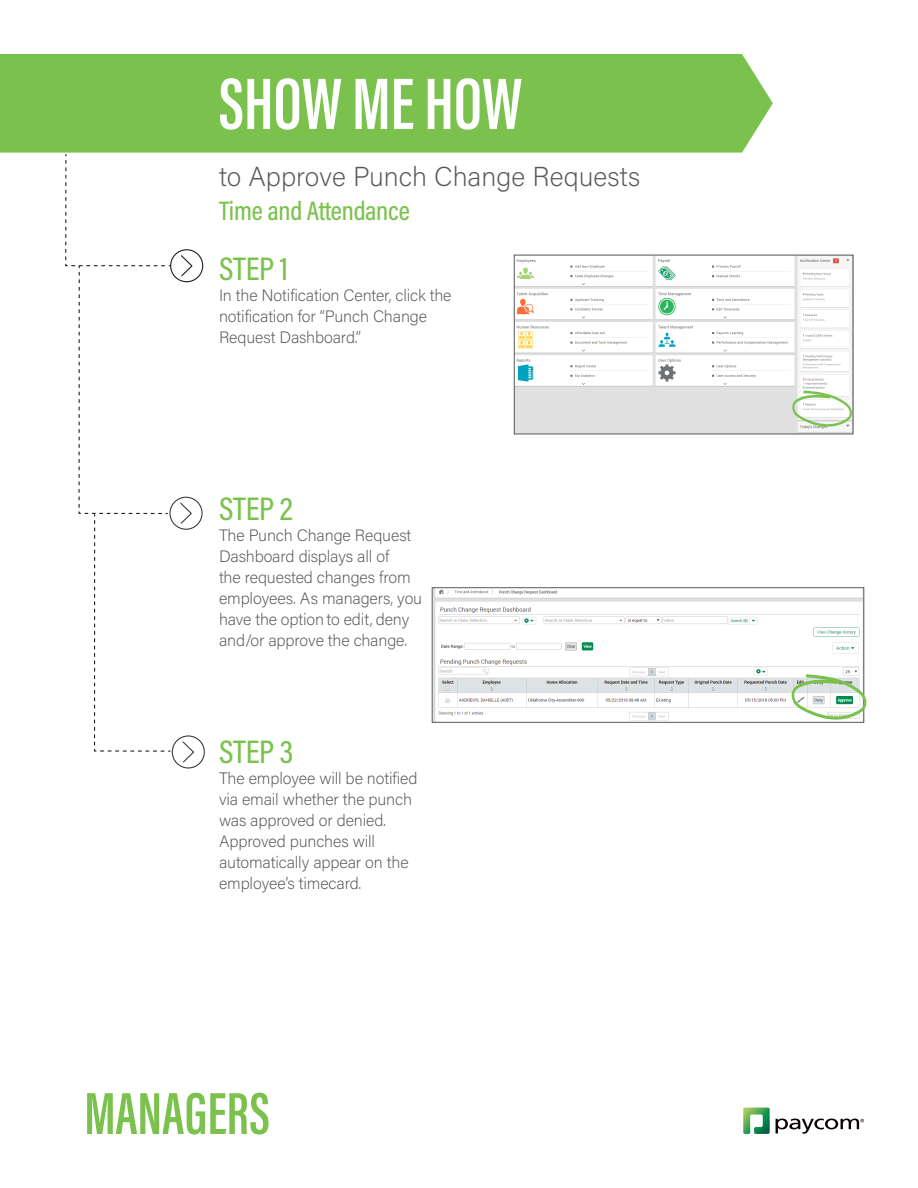
<style>
.page{position:relative;width:918px;height:1188px;background:#fff}
.page>*{position:absolute;margin:0;border:0;box-sizing:border-box;transform-origin:0 0}
.t1{font:600 75px "Acumin Pro Extra Cond";color:#fff}
.t2{font:600 61.05px "Acumin Pro Extra Cond";color:#7ac24d}
.t3{font:500 33px "Acumin Pro Cond";letter-spacing:-.005em;color:#7ac24d}
.t4{font:200 27.3px "Acumin Pro";color:#57585a}
.t5{font:500 27px "Acumin Pro Cond";letter-spacing:-.01em;color:#7ac24d}
.t6{font:200 16.5px/21px "Acumin Pro";letter-spacing:-.01em;color:#57585a}
</style>
<div class="page">
<div style="left:0;top:54px;width:773px;height:99px;background:#7ac24d"></div>
<svg style="left:743px;top:1108px;width:27px;height:26px"></svg>
<svg style="left:776px;top:1119px;width:88px;height:15px"></svg>
<img style="left:516px;top:257px;width:335px;height:175px">
<div style="left:170px;top:249px;width:33px;height:33px;border:1px solid #231f20;border-radius:50%"></div>
<svg style="left:181px;top:255px;width:12px;height:22px"></svg>
<div style="left:169px;top:497px;width:34px;height:33px;border:1px solid #3e3e3f;border-radius:50%"></div>
<svg style="left:180px;top:502px;width:12px;height:22px"></svg>
<svg style="left:791px;top:390px;width:62px;height:39px"></svg>
<svg style="left:65px;top:154px;width:107px;height:598px"></svg>
<svg style="left:172px;top:736px;width:32px;height:32px"></svg>
<div style="left:172px;top:735px;width:33px;height:34px;border:1px solid #3e3e3f;border-radius:50%"></div>
<svg style="left:181px;top:740px;width:14px;height:24px"></svg>
<img style="left:434px;top:590px;width:428px;height:131px">
<div style="left:432px;top:588px;width:432px;height:135px;border:1px solid #57585a"></div>
<svg style="left:790px;top:674px;width:77px;height:48px"></svg>
<p class="t1" style="left:219px;top:58px;width:305px">SHOW ME HOW</p>
<p class="t4" style="left:219px;top:158px;width:423px">to Approve Punch Change Requests</p>
<p class="t5" style="left:219px;top:193px;width:192px">Time and Attendance</p>
<p class="t3" style="left:219px;top:247px;width:71px">STEP 1</p>
<p class="t6" style="left:219px;top:284px;width:234px">In the Notification Center, click the notification for “Punch Change<br>Request Dashboard.”</p>
<p class="t3" style="left:219px;top:487px;width:75px">STEP 2</p>
<p class="t6" style="left:219px;top:524px;width:205px">The Punch Change Request<br>Dashboard displays all of<br>the requested changes from employees. As managers, you have the option to edit, deny and/or approve the change.</p>
<p class="t3" style="left:219px;top:731px;width:76px">STEP 3</p>
<p class="t6" style="left:219px;top:768px;width:200px">The employee will be notified via email whether the punch was approved or denied.<br>Approved punches will automatically appear on the employee’s timecard.</p>
<h2 class="t2" style="left:84px;top:1076px;width:187px">MANAGERS</h2>
</div>
